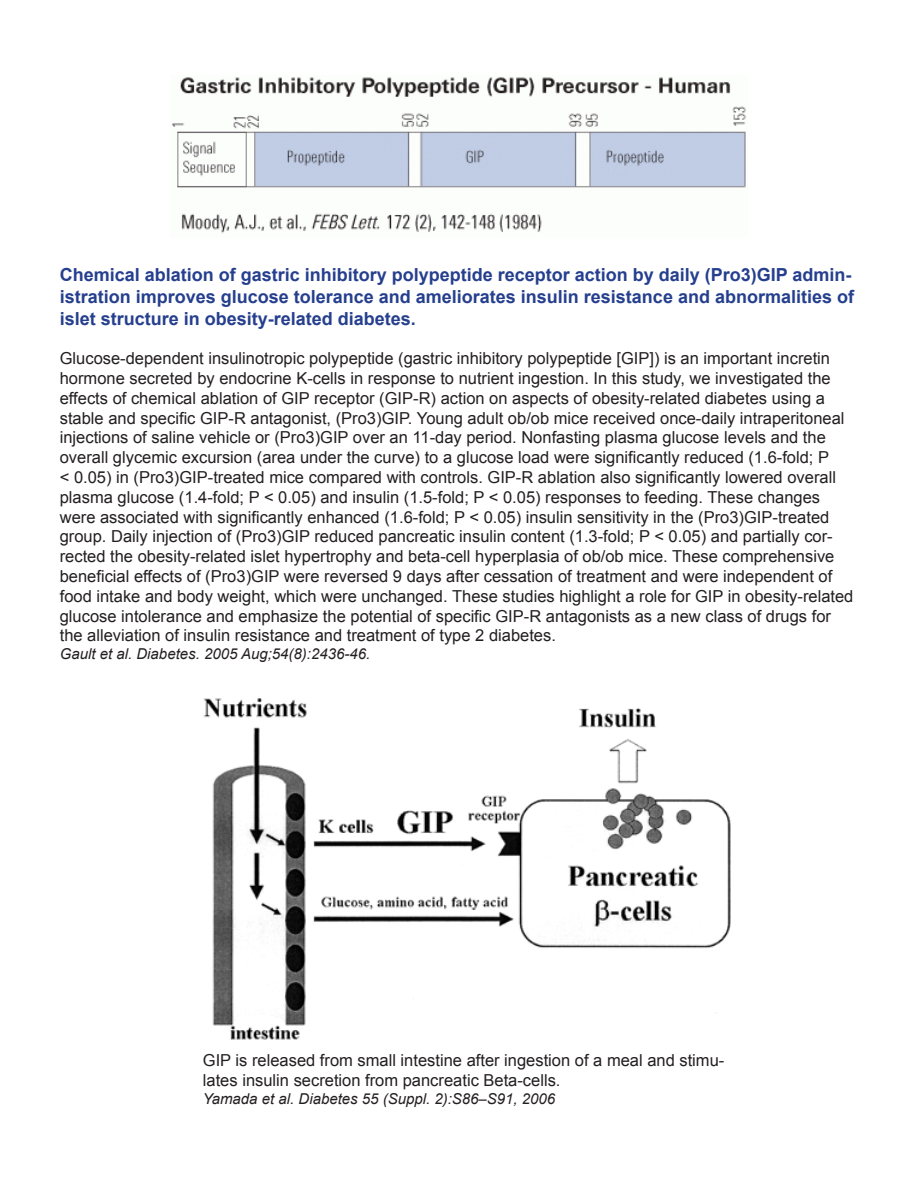
<style>
.page{position:relative;width:918px;height:1188px;background:#fff}
.page>*{position:absolute;margin:0;border:0;box-sizing:border-box;transform-origin:0 0}
.t1{font:700 18px/21.6px "Arial";color:#253f8e}
.t2{font:16.5px/19.8px "Arial";color:#231f20}
.t3{font:italic 15px "Arial";color:#231f20}
</style>
<div class="page">
<img style="left:203px;top:698px;width:528px;height:342px">
<img style="left:172px;top:77px;width:574px;height:157px">
<p class="t1" style="left:60px;top:265px;width:796px">Chemical ablation of gastric inhibitory polypeptide receptor action by daily (Pro3)GIP admin&shy;istration improves glucose tolerance and ameliorates insulin resistance and abnormalities of islet structure in obesity-related diabetes.</p>
<p class="t2" style="left:60px;top:349px;width:795px">Glucose-dependent insulinotropic polypeptide (gastric inhibitory polypeptide [GIP]) is an important incretin hormone secreted by endocrine K-cells in response to nutrient ingestion. In this study, we investigated the effects of chemical ablation of GIP receptor (GIP-R) action on aspects of obesity-related diabetes using a stable and specific GIP-R antagonist, (Pro3)GIP. Young adult ob/ob mice received once-daily intraperitoneal injections of saline vehicle or (Pro3)GIP over an 11-day period. Nonfasting plasma glucose levels and the overall glycemic excursion (area under the curve) to a glucose load were significantly reduced (1.6-fold; P<br>&lt; 0.05) in (Pro3)GIP-treated mice compared with controls. GIP-R ablation also significantly lowered overall plasma glucose (1.4-fold; P &lt; 0.05) and insulin (1.5-fold; P &lt; 0.05) responses to feeding. These changes were associated with significantly enhanced (1.6-fold; P &lt; 0.05) insulin sensitivity in the (Pro3)GIP-treated group. Daily injection of (Pro3)GIP reduced pancreatic insulin content (1.3-fold; P &lt; 0.05) and partially cor&shy;rected the obesity-related islet hypertrophy and beta-cell hyperplasia of ob/ob mice. These comprehensive beneficial effects of (Pro3)GIP were reversed 9 days after cessation of treatment and were independent of food intake and body weight, which were unchanged. These studies highlight a role for GIP in obesity-related glucose intolerance and emphasize the potential of specific GIP-R antagonists as a new class of drugs for the alleviation of insulin resistance and treatment of type 2 diabetes.</p>
<p class="t3" style="left:60px;top:644px;width:312px">Gault et al. Diabetes. 2005 Aug;54(8):2436-46.</p>
<p class="t2" style="left:203px;top:1050px;width:523px">GIP is released from small intestine after ingestion of a meal and stimu&shy;lates insulin secretion from pancreatic Beta-cells.</p>
<p class="t3" style="left:203px;top:1089px;width:354px">Yamada et al. Diabetes 55 (Suppl. 2):S86–S91, 2006</p>
</div>
